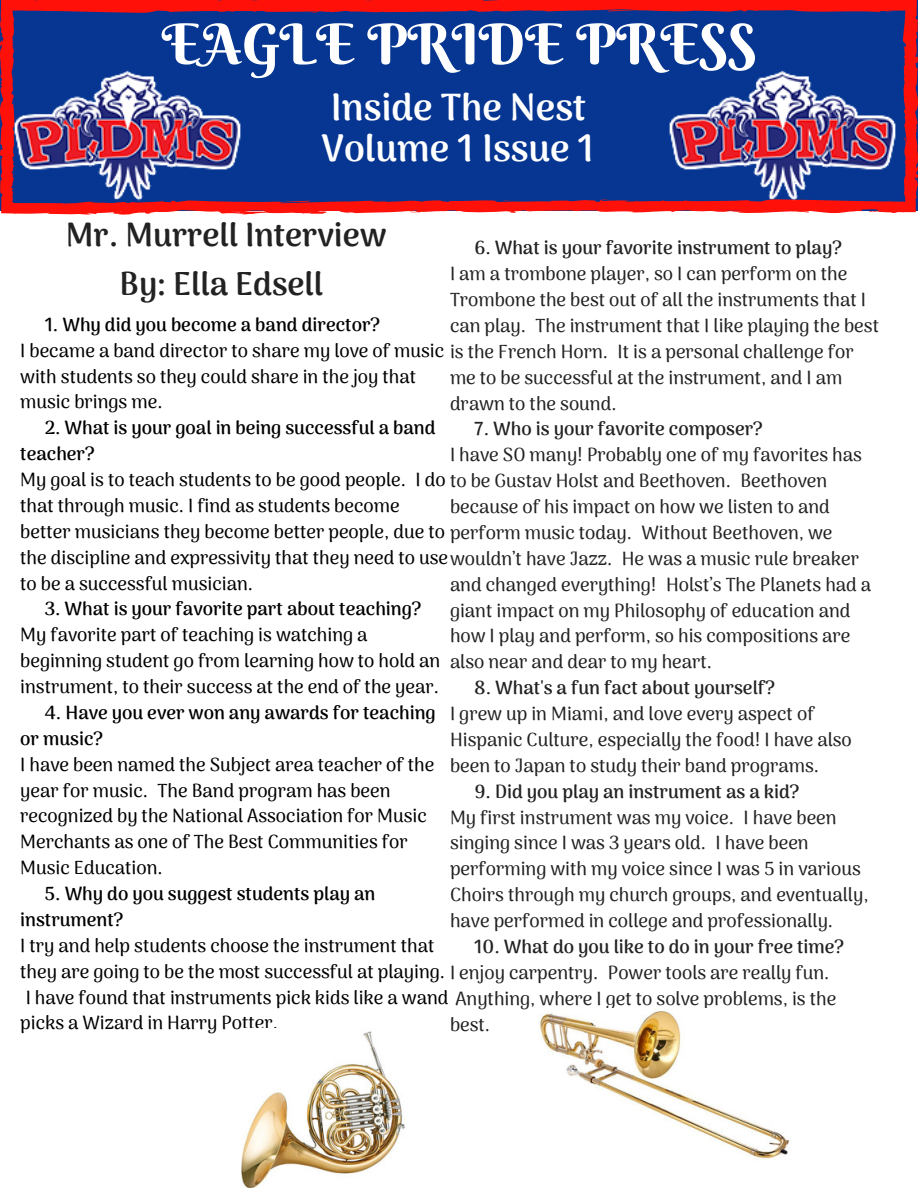
<style>
.page{position:relative;width:918px;height:1188px;background:#fff}
.page>*{position:absolute;margin:0;border:0;box-sizing:border-box;transform-origin:0 0}
.t1{font:55.95px "Berkshire Swash";color:#fff}
.t2{font:800 37.35px "Arima Madurai";color:#fff}
.t3{font:800 32.7px/48.3px "Arima Madurai";color:#222;text-align:center}
.t4{font:500 18.75px/25.8px "Arima Madurai";color:#000}
.t5{font:500 18.75px/25.8px "Arima Madurai";color:#222}
.t6{font:700 18.75px "Arima Madurai";color:#222}
.t7{font:700 18.75px/25.8px "Arima Madurai";color:#000}
.s1{font-weight:700;color:#000}
.s2{color:#000}
.s3{font-weight:700}
.s4{color:#222}
</style>
<div class="page">
<svg style="left:0;top:0;width:918px;height:215px;background:#33337d"></svg>
<img style="left:667px;top:68px;width:231px;height:139px">
<img style="left:12px;top:68px;width:231px;height:139px">
<img style="left:539px;top:1009px;width:251px;height:151px">
<img style="left:242px;top:1031px;width:163px;height:157px">
<h1 class="t1" style="left:162px;top:9px;width:597px">EAGLE PRIDE PRESS</h1>
<h2 class="t2" style="left:331px;top:86px;width:257px">Inside The Nest</h2>
<h2 class="t2" style="left:322px;top:126px;width:274px">Volume 1 Issue 1</h2>
<h3 class="t3" style="left:66px;top:211px;width:322px">Mr. Murrell Interview<br>By: Ella Edsell</h3>
<p class="t6" style="left:474px;top:237px;width:369px">6. What is your favorite instrument to play?</p>
<p class="t5" style="left:450px;top:261px;width:431px">I am a trombone player, so I can perform on the<br>Trombone the best out of all the instruments that I can play. The instrument that I like playing the best</p>
<p class="t5" style="left:450px;top:364px;width:394px">me to be successful at the instrument, and I am drawn to the sound.</p>
<p class="t6" style="left:474px;top:418px;width:290px">7. Who is your favorite composer?</p>
<p class="t5" style="left:450px;top:442px;width:413px">I have SO many! Probably one of my favorites has</p>
<p class="t5" style="left:450px;top:494px;width:381px">because of his impact on how we listen to and</p>
<p class="t5" style="left:20px;top:311px;width:835px;line-height:27px;text-indent:24px"><span class="s1">1. Why did you become a band director?<br></span><span class="s2">I became a band director to share my love of music</span> is the French Horn. It is a personal challenge for</p>
<p class="t4" style="left:20px;top:363px;width:397px">with students so they could share in the joy that music brings me.</p>
<p class="t4" style="left:20px;top:415px;width:840px;text-indent:24px"><span class="s3">2. What is your goal in being successful a band<br>teacher?<br></span>My goal is to teach students to be good people. I do <span class="s4">to be Gustav Holst and Beethoven. Beethoven </span>that through music. I find as students become<br>better musicians they become better people, due to <span class="s4">perform music today. Without Beethoven, we </span>the discipline and expressivity that they need to use<span class="s4">wouldn’t have Jazz. He was a music rule breaker </span>to be a successful musician.</p>
<p class="t7" style="left:45px;top:596px;width:378px">3. What is your favorite part about teaching?</p>
<p class="t4" style="left:20px;top:622px;width:422px">My favorite part of teaching is watching a beginning student go from learning how to hold an instrument, to their success at the end of the year.</p>
<p class="t7" style="left:20px;top:700px;width:417px;text-indent:24px">4. Have you ever won any awards for teaching or music?</p>
<p class="t4" style="left:20px;top:751px;width:416px">I have been named the Subject area teacher of the year for music. The Band program has been recognized by the National Association for Music Merchants as one of The Best Communities for Music Education.</p>
<p class="t7" style="left:20px;top:881px;width:357px;text-indent:24px">5. Why do you suggest students play an instrument?</p>
<p class="t4" style="left:20px;top:932px;width:818px">I try and help students choose the instrument that<br>they are going to be the most successful at playing. <span class="s4">I enjoy carpentry. Power tools are really fun.<br></span>I have found that instruments pick kids like a wand <span class="s4">Anything, where I get to solve problems, is the </span>picks a Wizard in Harry Potter.</p>
<p class="t5" style="left:450px;top:571px;width:423px">and changed everything! Holst’s The Planets had a giant impact on my Philosophy of education and how I play and perform, so his compositions are also near and dear to my heart.</p>
<p class="t6" style="left:474px;top:677px;width:302px">8. What's a fun fact about yourself?</p>
<p class="t5" style="left:450px;top:701px;width:403px">I grew up in Miami, and love every aspect of<br>Hispanic Culture, especially the food! I have also been to Japan to study their band programs.</p>
<p class="t6" style="left:474px;top:780px;width:327px">9. Did you play an instrument as a kid?</p>
<p class="t5" style="left:450px;top:804px;width:420px">My first instrument was my voice. I have been singing since I was 3 years old. I have been performing with my voice since I was 5 in various Choirs through my church groups, and eventually, have performed in college and professionally.</p>
<p class="t6" style="left:474px;top:935px;width:371px">10. What do you like to do in your free time?</p>
<p class="t5" style="left:450px;top:1011px;width:42px">best.</p>
</div>
